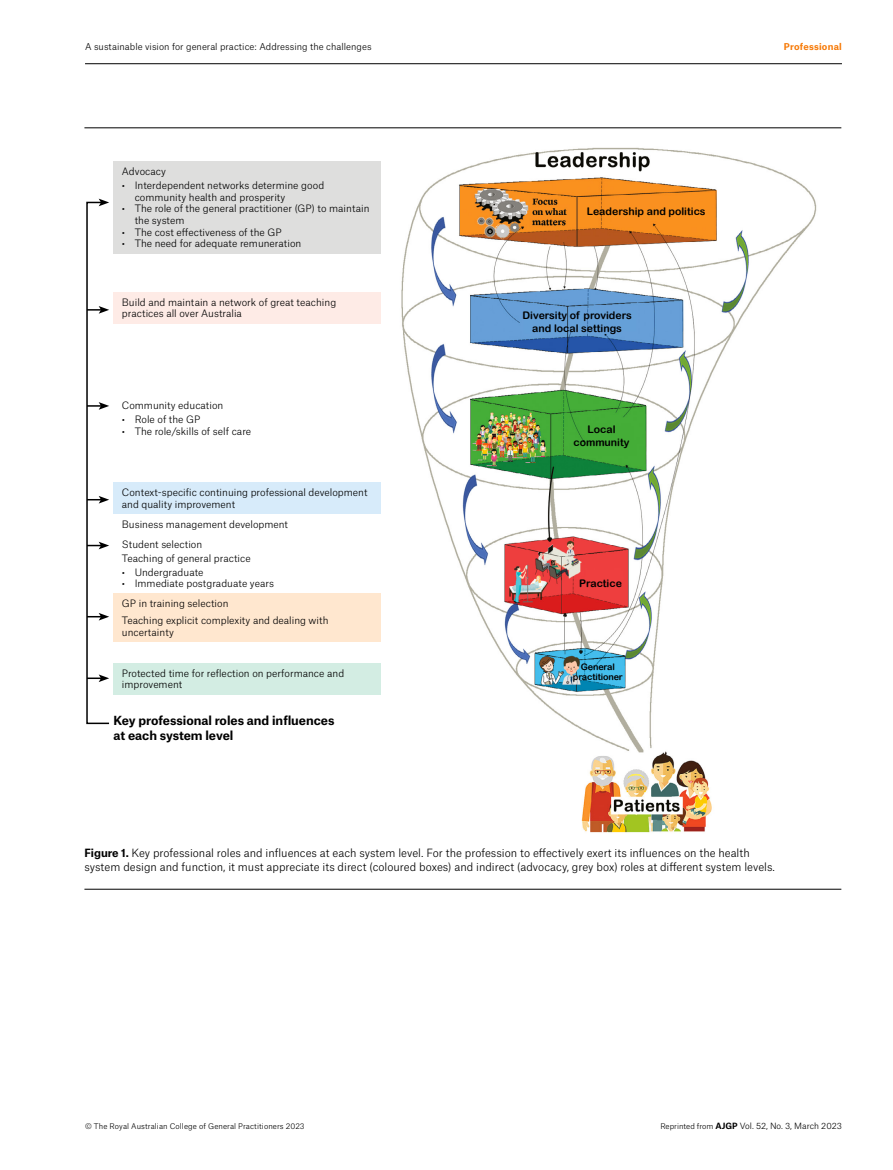
<style>
.page{position:relative;width:893px;height:1170px;background:#fff}
.page>*{position:absolute;margin:0;border:0;box-sizing:border-box;transform-origin:0 0}
.t1{font:700 12px/14.2px "Atlas Grotesk";letter-spacing:-.005em;color:#000}
.t2{font:300 10.8px/14px "Atlas Grotesk";color:#000}
.t3{font:10.5px/12.6px "Arial Rounded MT Bold";color:#000;text-align:center}
.t4{font:300 9.75px/11.7px "Atlas Grotesk";color:#000}
.t5{font:300 9px "Atlas Grotesk";letter-spacing:.005em;color:#000}
.t6{font:9px/10.8px "Arial Rounded MT Bold";letter-spacing:-.015em;color:#000;text-align:center}
.t7{font:700 9px "Atlas Grotesk";letter-spacing:.025em;color:#f77a07}
.t8{font:300 8.25px "Atlas Grotesk";letter-spacing:-.005em;color:#000}
.t9{font:300 7.5px "Atlas Grotesk";letter-spacing:.01em;color:#000}
.s1{font-weight:700}
.s2{font-size:7.5px}
</style>
<div class="page">
<hr style="left:85px;top:63px;width:757px;height:1px;background:#000">
<hr style="left:84px;top:127px;width:757px;height:1px;background:#000">
<hr style="left:84px;top:888px;width:757px;height:1px;background:#000">
<img style="left:401px;top:147px;width:416px;height:686px">
<div style="left:113px;top:161px;width:268px;height:92px;background:#dededd"></div>
<div style="left:113px;top:292px;width:268px;height:31px;background:#feebe6"></div>
<div style="left:113px;top:482px;width:268px;height:32px;background:#d7ebfa"></div>
<div style="left:113px;top:593px;width:268px;height:49px;background:#ffe7cf"></div>
<div style="left:113px;top:662px;width:268px;height:32px;background:#d3ede3"></div>
<svg style="left:86px;top:199px;width:24px;height:525px"></svg>
<p class="t5" style="left:85px;top:40px;width:288px">A sustainable vision for general practice: Addressing the challenges</p>
<p class="t7" style="left:784px;top:40px;width:60px">Professional</p>
<p class="t4" style="left:122px;top:164px;width:46px">Advocacy</p>
<p class="t4" style="left:135px;top:178px;width:191px;text-indent:-13px">• Interdependent networks determine good community health and prosperity</p>
<p class="t4" style="left:135px;top:202px;width:236px;text-indent:-13px">• The role of the general practitioner (GP) to maintain the system</p>
<p class="t4" style="left:122px;top:225px;width:161px">• The cost effectiveness of the GP</p>
<p class="t4" style="left:122px;top:237px;width:181px">• The need for adequate remuneration</p>
<p class="t4" style="left:122px;top:295px;width:216px">Build and maintain a network of great teaching practices all over Australia</p>
<p class="t4" style="left:122px;top:399px;width:103px">Community education</p>
<p class="t4" style="left:122px;top:412px;width:80px">• Role of the GP</p>
<p class="t4" style="left:122px;top:424px;width:131px">• The role/skills of self care</p>
<p class="t4" style="left:122px;top:486px;width:247px">Context-specific continuing professional development and quality improvement</p>
<p class="t4" style="left:122px;top:513px;width:168px;line-height:20px">Business management development<br>Student selection</p>
<p class="t4" style="left:122px;top:551px;width:130px">Teaching of general practice</p>
<p class="t4" style="left:122px;top:565px;width:83px">• Undergraduate</p>
<p class="t4" style="left:122px;top:572px;width:154px;line-height:20px">• Immediate postgraduate years<br>GP in training selection</p>
<p class="t4" style="left:122px;top:613px;width:208px">Teaching explicit complexity and dealing with uncertainty</p>
<p class="t4" style="left:122px;top:666px;width:224px">Protected time for reflection on performance and improvement</p>
<p class="t1" style="left:113px;top:712px;width:223px">Key professional roles and influences at each system level</p>
<p class="t3" style="left:587px;top:204px;width:120px">Leadership and politics</p>
<p class="t3" style="left:522px;top:309px;width:111px">Diversity of providers and local settings</p>
<p class="t3" style="left:574px;top:423px;width:57px">Local community</p>
<p class="t3" style="left:579px;top:576px;width:44px">Practice</p>
<p class="t6" style="left:573px;top:660px;width:51px">General practitioner</p>
<p class="t2" style="left:84px;top:844px;width:692px"><span class="s1">Figure 1.</span> Key professional roles and influences at each system level. For the profession to effectively exert its influences on the health system design and function, it must appreciate its direct (coloured boxes) and indirect (advocacy, grey box) roles at different system levels.</p>
<p class="t9" style="left:85px;top:1119px;width:221px">© The Royal Australian College of General Practitioners 2023</p>
<p class="t8" style="left:660px;top:1118px;width:183px"><span class="s2">Reprinted from</span> <span class="s1">AJGP</span> Vol. 52, No. 3, March 2023</p>
</div>
